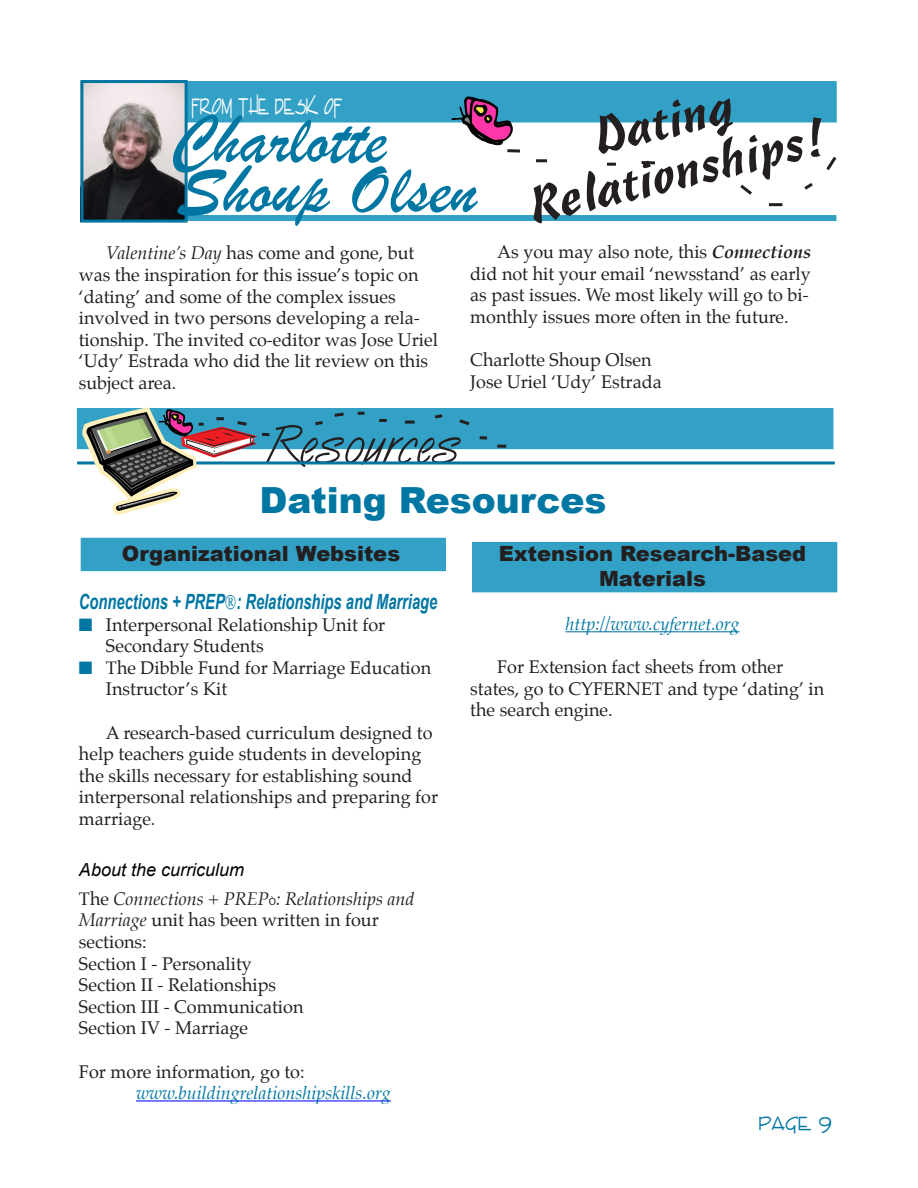
<style>
.page{position:relative;width:918px;height:1188px;background:#fff}
.page>*{position:absolute;margin:0;border:0;box-sizing:border-box;transform-origin:0 0}
.t1{font:72px "Brush Script";color:#0076a3}
.t2{font:54px "Cassia";color:#231f20}
.t3{font:54px "Vizier Normal";color:#231f20}
.t4{font:900 36px "Arial";color:#0076a3}
.Header__2{font:900 21px "Arial";color:#231f20}
.Inside_Headers{font:italic 700 21px "Arial";color:#0076a3;scale:.7 1}
.t5{font:21px "Enview Normal";color:#fff;scale:.7 1}
.Body_text{font:18px/21.6px "Palatino";color:#231f20}
.Body_text-2{font:italic 18px/21.6px "Palatino";color:#231f20}
.Body_text-3{font:italic 18px "Palatino";color:#0076a3}
.heading_1{font:italic 18px "Arial";color:#000}
.t6{font:18px "Enview Normal";color:#0076a3}
.s1{font-style:italic}
.s2{font-weight:700;font-style:italic}
.s3{color:#0076a3}
.s4{font-style:normal}
.s5{font-family:"Myriad Pro";font-style:normal;font-size:10.5px}
</style>
<div class="page">
<div style="left:473px;top:542px;width:364px;height:50px;background:#33a1c5"></div>
<div style="left:81px;top:538px;width:364px;height:33px;background:#33a1c5"></div>
<div style="left:81px;top:82px;width:755px;height:40px;background:#33a1c5"></div>
<div style="left:80px;top:215px;width:756px;height:6px;background:#33a1c5"></div>
<img style="left:84px;top:84px;width:100px;height:135px">
<svg style="left:451px;top:96px;width:62px;height:50px"></svg>
<svg style="left:507px;top:149px;width:13px;height:4px"></svg>
<svg style="left:536px;top:159px;width:11px;height:3px"></svg>
<svg style="left:607px;top:163px;width:9px;height:3px"></svg>
<svg style="left:642px;top:161px;width:13px;height:3px"></svg>
<svg style="left:740px;top:184px;width:12px;height:11px"></svg>
<svg style="left:769px;top:203px;width:13px;height:3px"></svg>
<svg style="left:804px;top:183px;width:9px;height:7px"></svg>
<svg style="left:826px;top:157px;width:11px;height:14px"></svg>
<div style="left:80px;top:80px;width:108px;height:143px;border:3px solid #0076a3"></div>
<div style="left:77px;top:409px;width:756px;height:40px;background:#33a1c5"></div>
<div style="left:77px;top:408px;width:756px;height:41px;border:1px solid #33a1c5"></div>
<hr style="left:77px;top:461px;width:758px;height:3px;background:#0076a3">
<svg style="left:82px;top:407px;width:187px;height:108px"></svg>
<svg style="left:315px;top:412px;width:29px;height:14px"></svg>
<svg style="left:358px;top:412px;width:6px;height:3px"></svg>
<svg style="left:379px;top:419px;width:8px;height:3px"></svg>
<svg style="left:405px;top:421px;width:10px;height:3px"></svg>
<svg style="left:435px;top:414px;width:8px;height:5px"></svg>
<svg style="left:459px;top:419px;width:11px;height:7px"></svg>
<svg style="left:480px;top:436px;width:7px;height:4px"></svg>
<svg style="left:497px;top:445px;width:9px;height:3px"></svg>
<hr style="left:136px;top:1100px;width:255px;height:1px;background:#00f">
<hr style="left:565px;top:631px;width:175px;height:1px;background:#0076a3">
<p class="t5" style="left:192px;top:93px;width:217px">FROM THE DESK OF</p>
<p class="t1" style="left:170px;top:96px;width:218px">Charlotte</p>
<p class="t1" style="left:177px;top:146px;width:302px">Shoup Olsen</p>
<p class="t2" style="left:588px;top:108px;width:143px;rotate:-14deg">Dating</p>
<p class="t2" style="left:521px;top:179px;width:305px;rotate:-14deg">Relationships!</p>
<p class="Body_text" style="left:79px;top:244px;width:361px;text-indent:27px"><span class="s1">Valentine’s Day</span> has come and gone, but was the inspiration for this issue’s topic on ‘dating’ and some of the complex issues involved in two persons developing a rela&shy;tionship. The invited co-editor was Jose Uriel ‘Udy’ Estrada who did the lit review on this subject area.</p>
<p class="Body_text" style="left:470px;top:243px;width:342px;text-indent:27px">As you may also note, this <span class="s2">Connections </span>did not hit your email ‘newsstand’ as early as past issues. We most likely will go to bi&shy;monthly issues more often in the future.</p>
<p class="Body_text" style="left:470px;top:351px;width:183px">Charlotte Shoup Olsen</p>
<p class="Body_text" style="left:470px;top:372px;width:193px">Jose Uriel ‘Udy’ Estrada</p>
<p class="t3" style="left:264px;top:410px;width:197px">Resources</p>
<p class="t4" style="left:259px;top:481px;width:349px">Dating Resources</p>
<p class="Header__2" style="left:122px;top:542px;width:280px">Organizational Websites</p>
<p class="Header__2" style="left:499px;top:542px;width:309px">Extension Research-Based</p>
<p class="Header__2" style="left:599px;top:567px;width:108px">Materials</p>
<p class="Inside_Headers" style="left:79px;top:590px;width:513px">Connections + PREP : Relationships and Marriage</p>
<p class="Body_text" style="left:79px;top:615px;width:308px"><span class="s3">■</span> Interpersonal Relationship Unit for</p>
<p class="Body_text" style="left:106px;top:637px;width:159px">Secondary Students</p>
<p class="Body_text" style="left:79px;top:658px;width:354px"><span class="s3">■</span> The Dibble Fund for Marriage Education</p>
<p class="Body_text" style="left:106px;top:680px;width:123px">Instructor’s Kit</p>
<p class="Body_text" style="left:79px;top:723px;width:361px;text-indent:27px">A research-based curriculum designed to help teachers guide students in developing the skills necessary for establishing sound interpersonal relationships and preparing for marriage.</p>
<p class="heading_1" style="left:79px;top:859px;width:167px">About the curriculum</p>
<p class="Body_text-2" style="left:79px;top:890px;width:337px"><span class="s4">The</span> Connections + PREP<span class="s5">Ò</span>: Relationships and<br>Marriage <span class="s4">unit has been written in four</span></p>
<p class="Body_text" style="left:79px;top:933px;width:69px">sections:</p>
<p class="Body_text" style="left:79px;top:954px;width:174px">Section I - Personality</p>
<p class="Body_text" style="left:79px;top:976px;width:199px">Section II - Relationships</p>
<p class="Body_text" style="left:79px;top:997px;width:226px">Section III - Communication</p>
<p class="Body_text" style="left:79px;top:1019px;width:171px">Section IV - Marriage</p>
<p class="Body_text" style="left:79px;top:1062px;width:227px">For more information, go to:</p>
<p class="Body_text-3" style="left:136px;top:1082px;width:256px">www.buildingrelationshipskills.org</p>
<p class="Body_text-3" style="left:565px;top:613px;width:176px">http://www.cyfernet.org</p>
<p class="Body_text" style="left:470px;top:658px;width:356px;text-indent:27px">For Extension fact sheets from other states, go to CYFERNET and type ‘dating’ in the search engine.</p>
<p class="t6" style="left:759px;top:1112px;width:74px">PAGE 9</p>
</div>
